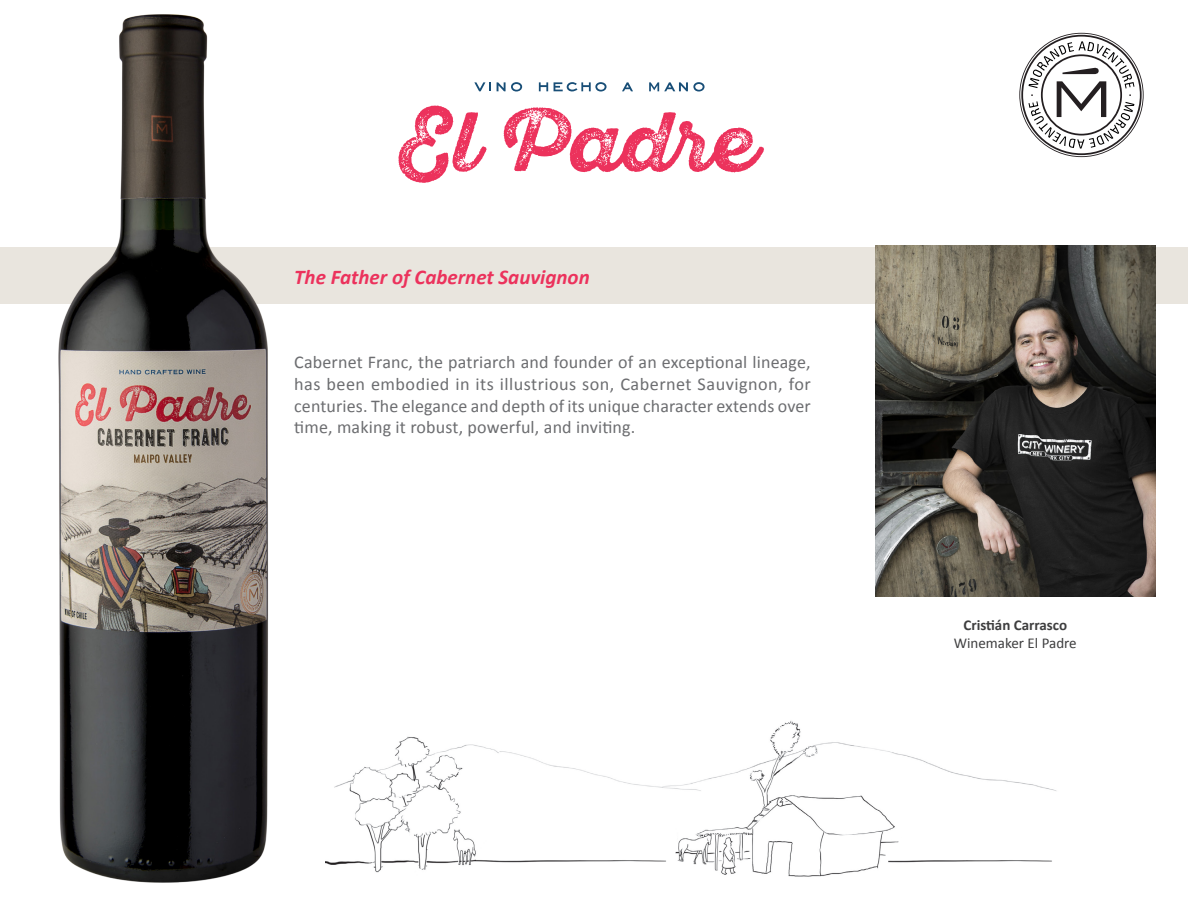
<style>
.page{position:relative;width:1188px;height:918px;background:#fff}
.page>*{position:absolute;margin:0;border:0;box-sizing:border-box;transform-origin:0 0}
.Texto_ok{font:italic 700 21px "Calibri";color:#ec325c}
.Texto_ok-2{font:18px/21.6px "Calibri";letter-spacing:.01em;color:#6c6d70;text-align:justify}
.Texto_ok-3{font:700 15px "Calibri";color:#3e3e3f}
.Texto_ok-4{font:15px "Calibri";color:#3e3e3f}
</style>
<div class="page">
<div style="left:0;top:247px;width:1188px;height:57px;background:#e9e5de"></div>
<img style="left:326px;top:721px;width:731px;height:156px">
<svg style="left:1019px;top:33px;width:125px;height:124px"></svg>
<svg style="left:474px;top:82px;width:17px;height:9px"></svg>
<svg style="left:497px;top:82px;width:25px;height:10px"></svg>
<svg style="left:539px;top:82px;width:9px;height:9px"></svg>
<svg style="left:554px;top:82px;width:53px;height:10px"></svg>
<svg style="left:622px;top:82px;width:11px;height:9px"></svg>
<svg style="left:649px;top:82px;width:56px;height:10px"></svg>
<svg style="left:398px;top:106px;width:89px;height:77px"></svg>
<svg style="left:504px;top:107px;width:260px;height:66px"></svg>
<img style="left:58px;top:14px;width:210px;height:869px">
<img style="left:875px;top:245px;width:281px;height:351px">
<p class="Texto_ok" style="left:294px;top:264px;width:297px">The Father of Cabernet Sauvignon</p>
<p class="Texto_ok-2" style="left:294px;top:351px;width:518px">Cabernet Franc, the patriarch and founder of an exceptional lineage, has been embodied in its illustrious son, Cabernet Sauvignon, for centuries. The elegance and depth of its unique character extends over time, making it robust, powerful, and inviting.</p>
<p class="Texto_ok-3" style="left:963px;top:616px;width:105px">Cristián Carrasco</p>
<p class="Texto_ok-4" style="left:954px;top:634px;width:124px">Winemaker El Padre</p>
</div>
